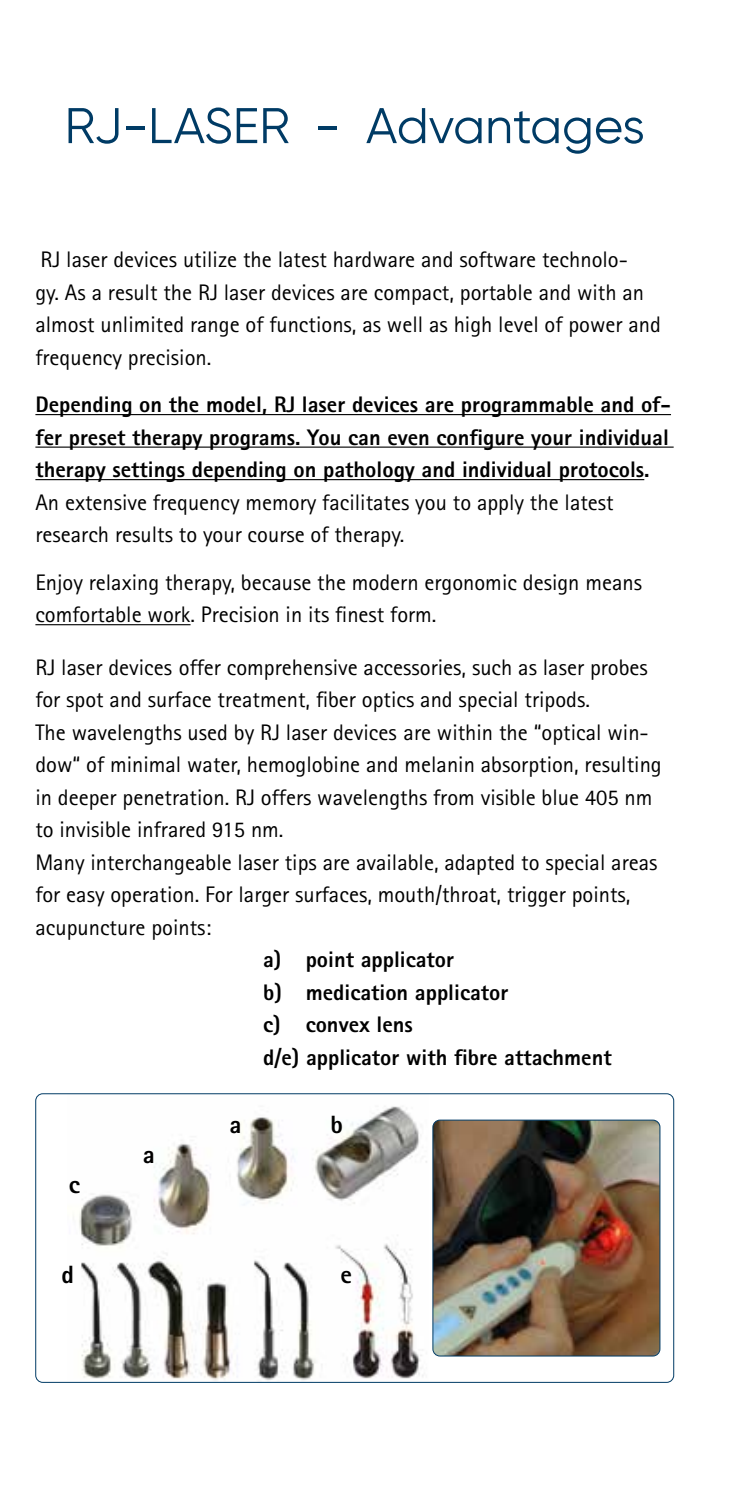
<style>
.page{position:relative;width:745px;height:1489px;background:#fff}
.page>*{position:absolute;margin:0;border:0;box-sizing:border-box;transform-origin:0 0}
.t1{font:50px "Gilroy";color:#003b65}
.t2{font:800 25px "Rotis Sans Serif Std";color:#000}
.t3{font:22.5px/32.5px "Rotis Sans Serif Std";color:#000}
.t4{font:800 22.5px/32.5px "Rotis Sans Serif Std";color:#000;text-align:justify}
</style>
<div class="page">
<hr style="left:35px;top:414px;width:635px;height:1px;background:#000">
<hr style="left:35px;top:446px;width:638px;height:1px;background:#000">
<hr style="left:35px;top:479px;width:609px;height:1px;background:#000">
<hr style="left:35px;top:624px;width:155px;height:1px;background:#000">
<img style="left:79px;top:1106px;width:348px;height:274px">
<img style="left:433px;top:1120px;width:226px;height:235px">
<div style="left:432px;top:1119px;width:227px;height:237px;border:1px solid #003b65;border-radius:7px"></div>
<h1 class="t1" style="left:64px;top:95px;width:581px">RJ-LASER - Advantages</h1>
<p class="t3" style="left:35px;top:243px;width:626px">RJ laser devices utilize the latest hardware and software technolo-<br>gy. As a result the RJ laser devices are compact, portable and with an almost unlimited range of functions, as well as high level of power and frequency precision.</p>
<p class="t4" style="left:35px;top:388px;width:636px">Depending on the model, RJ laser devices are programmable and of&shy;fer preset therapy programs. You can even configure your individual therapy settings depending on pathology and individual protocols.</p>
<p class="t3" style="left:35px;top:486px;width:579px">An extensive frequency memory facilitates you to apply the latest research results to your course of therapy.</p>
<p class="t3" style="left:35px;top:566px;width:608px">Enjoy relaxing therapy, because the modern ergonomic design means comfortable work. Precision in its finest form.</p>
<p class="t3" style="left:35px;top:651px;width:627px">RJ laser devices offer comprehensive accessories, such as laser probes for spot and surface treatment, fiber optics and special tripods.<br>The wavelengths used by RJ laser devices are within the “optical win&shy;dow“ of minimal water, hemoglobine and melanin absorption, resulting in deeper penetration. RJ offers wavelengths from visible blue 405 nm to invisible infrared 915 nm.<br>Many interchangeable laser tips are available, adapted to special areas for easy operation. For larger surfaces, mouth/throat, trigger points, acupuncture points:</p>
<p class="t4" style="left:263px;top:943px;width:350px;text-align:left">a) point applicator<br>b) medication applicator<br>c) convex lens<br>d/e) applicator with fibre attachment</p>
<p class="t2" style="left:69px;top:1168px;width:13px">c</p>
<p class="t2" style="left:143px;top:1138px;width:14px">a</p>
<p class="t2" style="left:229px;top:1108px;width:14px">a</p>
<p class="t2" style="left:330px;top:1108px;width:14px">b</p>
<p class="t2" style="left:61px;top:1258px;width:14px">d</p>
<p class="t2" style="left:340px;top:1258px;width:13px">e</p>
</div>
